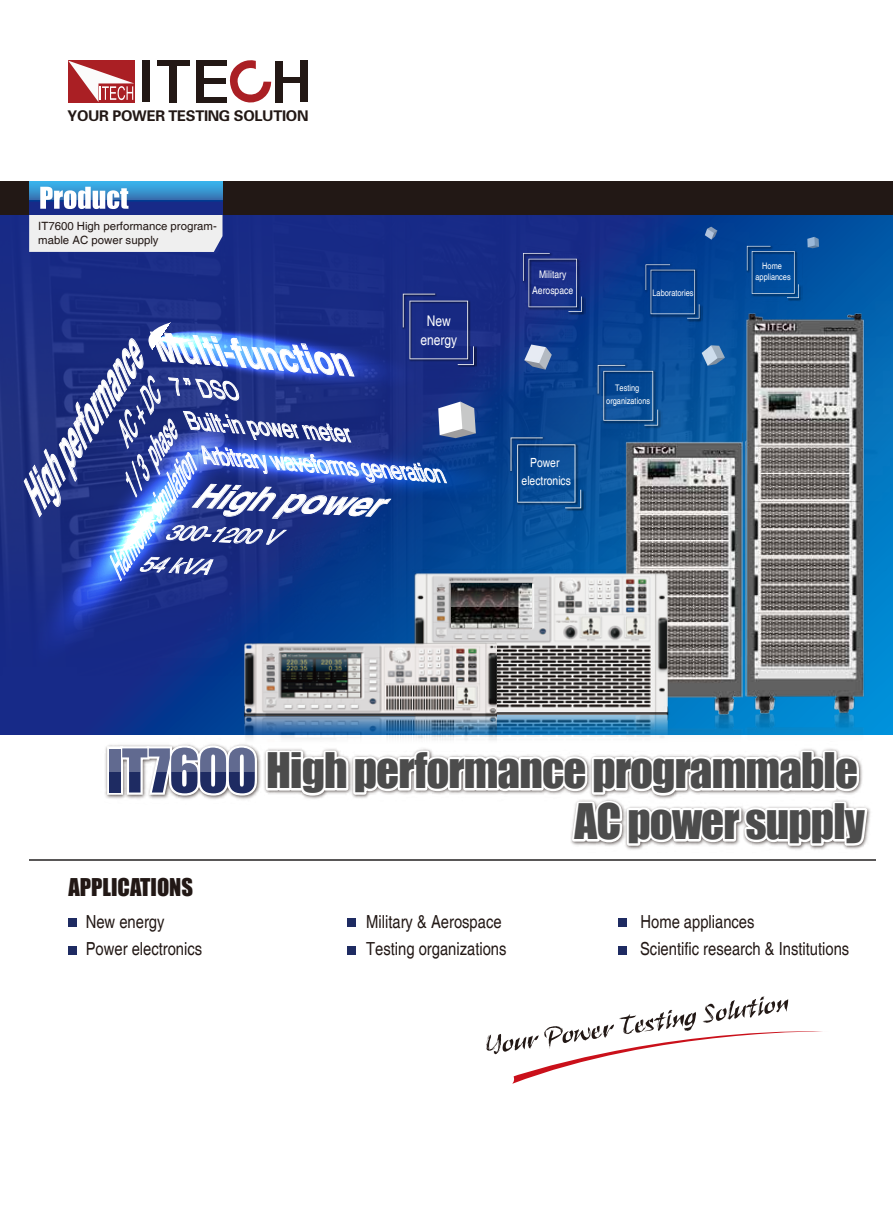
<style>
.page{position:relative;width:893px;height:1212px;background:#fff}
.page>*{position:absolute;margin:0;border:0;box-sizing:border-box;transform-origin:0 0}
.t1{font:italic 700 condensed 45.6px "Helvetica";color:#fff;scale:.57 1}
.t2{font:45px/51px "Impact";letter-spacing:-.02em;color:#393a3a;text-align:right}
.t3{font:italic 700 condensed 38.7px "Helvetica";color:#fff;scale:.93 1}
.t4{font:italic 700 condensed 33.3px "Helvetica";color:#fff;scale:1.26 1}
.t5{font:italic condensed 31.05px "Helvetica";color:#fff;scale:.57 1}
.t6{font:italic condensed 24.15px "Helvetica";color:#fff;scale:.93 1}
.t7{font:22.5px "Impact";color:#221815}
.t8{font:italic condensed 20.85px/33.3px "Helvetica";color:#fff;scale:1.26 1}
.t9{font:condensed 18px/26.5px "Helvetica";color:#221815}
.t10{font:14.7px "FZDHTJW GB1 0";letter-spacing:-.02em;color:#221815}
.t11{font:condensed 14.7px/19px "Helvetica";color:#fff;text-align:center}
.t12{font:condensed 12.6px/18.3px "Helvetica";color:#fff;text-align:center}
.t13{font:11.4px/14.4px "Helvetica";color:#221815}
.t14{font:condensed 10.5px "Helvetica";color:#fff}
.t15{font:condensed 9px/12.9px "Helvetica";color:#fff;text-align:center}
.s1{font-size:55.65px;color:#1e2b62}
.s2{font-size:55.65px;color:#fff}
</style>
<div class="page">
<img style="left:0;top:215px;width:893px;height:519px">
<div style="left:0;top:182px;width:893px;height:33px;background:#221815"></div>
<div style="left:29px;top:182px;width:194px;height:18px;background:#38ace5"></div>
<svg style="left:22px;top:380px;width:236px;height:295px"></svg>
<img style="left:616px;top:434px;width:126px;height:266px">
<img style="left:673px;top:700px;width:69px;height:35px">
<img style="left:408px;top:570px;width:265px;height:168px">
<img style="left:452px;top:606px;width:80px;height:21px">
<img style="left:245px;top:643px;width:252px;height:97px">
<svg style="left:452px;top:583px;width:80px;height:23px"></svg>
<img style="left:745px;top:308px;width:125px;height:391px">
<img style="left:745px;top:699px;width:125px;height:36px">
<img style="left:105px;top:736px;width:161px;height:63px">
<div style="left:107px;top:746px;width:16px;height:49px;border:4px solid #fff"></div>
<svg style="left:118px;top:742px;width:752px;height:119px"></svg>
<div style="left:68px;top:918px;width:9px;height:9px;background:#1e2b62"></div>
<div style="left:347px;top:918px;width:9px;height:9px;background:#1e2b62"></div>
<div style="left:618px;top:918px;width:9px;height:9px;background:#1e2b62"></div>
<div style="left:347px;top:946px;width:9px;height:8px;background:#1e2b62"></div>
<div style="left:618px;top:946px;width:9px;height:8px;background:#1e2b62"></div>
<div style="left:68px;top:946px;width:9px;height:8px;background:#1e2b62"></div>
<hr style="left:30px;top:859px;width:846px;height:1px;background:#595757">
<svg style="left:486px;top:996px;width:337px;height:88px"></svg>
<svg style="left:702px;top:345px;width:23px;height:21px"></svg>
<svg style="left:705px;top:227px;width:12px;height:13px"></svg>
<svg style="left:807px;top:237px;width:12px;height:11px"></svg>
<img style="left:644px;top:263px;width:59px;height:59px">
<svg style="left:646px;top:264px;width:53px;height:54px"></svg>
<img style="left:745px;top:244px;width:58px;height:58px">
<svg style="left:747px;top:246px;width:52px;height:52px"></svg>
<img style="left:582px;top:251px;width:3px;height:65px">
<img style="left:596px;top:363px;width:67px;height:67px">
<svg style="left:598px;top:365px;width:60px;height:60px"></svg>
<img style="left:582px;top:436px;width:3px;height:76px">
<svg style="left:24px;top:187px;width:558px;height:394px"></svg>
<div style="left:196px;top:60px;width:30px;height:6px;background:#231815"></div>
<div style="left:68px;top:60px;width:66px;height:42px;background:#aa1f24"></div>
<svg style="left:68px;top:61px;width:66px;height:41px"></svg>
<div style="left:142px;top:60px;width:8px;height:42px;background:#231815"></div>
<div style="left:157px;top:60px;width:33px;height:6px;background:#231815"></div>
<div style="left:169px;top:65px;width:8px;height:37px;background:#231815"></div>
<div style="left:196px;top:78px;width:29px;height:5px;background:#231815"></div>
<div style="left:196px;top:97px;width:30px;height:5px;background:#231815"></div>
<div style="left:196px;top:60px;width:7px;height:42px;background:#231815"></div>
<svg style="left:226px;top:60px;width:45px;height:43px"></svg>
<div style="left:275px;top:61px;width:7px;height:41px;background:#231815"></div>
<div style="left:283px;top:78px;width:17px;height:5px;background:#231815"></div>
<div style="left:300px;top:61px;width:8px;height:41px;background:#231815"></div>
<p class="t10" style="left:68px;top:108px;width:242px">YOUR POWER TESTING SOLUTION</p>
<p class="t13" style="left:38px;top:219px;width:180px">IT7600 High performance program&shy;mable AC power supply</p>
<p class="t11" style="left:420px;top:311px;width:38px">New energy</p>
<p class="t3" style="left:164px;top:323px;width:212px;rotate:5deg">Multi-function</p>
<p class="t6" style="left:177px;top:372px;width:73px;rotate:5deg">7 ” DSO</p>
<p class="t6" style="left:192px;top:406px;width:179px;rotate:5deg">Built-in power meter</p>
<p class="t6" style="left:206px;top:440px;width:264px;rotate:5deg">Arbitrary waveforms generation</p>
<p class="t4" style="left:192px;top:475px;width:150px;rotate:3deg">High power</p>
<p class="t8" style="left:141px;top:514px;width:109px;text-indent:24px;rotate:3deg">300-1200 V<br>54 kVA</p>
<p class="t1" style="left:3px;top:494px;width:333px;rotate:-56deg">High performance</p>
<p class="t5" style="left:104px;top:432px;width:109px;rotate:-56deg">AC + DC</p>
<p class="t5" style="left:110px;top:484px;width:141px;rotate:-56deg">1 / 3 phase</p>
<p class="t5" style="left:96px;top:565px;width:242px;rotate:-56deg">Harmonic simulation</p>
<p class="t15" style="left:762px;top:259px;width:21px">Home</p>
<p class="t14" style="left:539px;top:268px;width:29px">Military</p>
<p class="t15" style="left:755px;top:270px;width:37px">appliances</p>
<p class="t14" style="left:532px;top:285px;width:43px">Aerospace</p>
<p class="t15" style="left:652px;top:286px;width:43px">Laboratories</p>
<p class="t12" style="left:522px;top:453px;width:51px">Power electronics</p>
<p class="t15" style="left:606px;top:381px;width:45px">Testing organizations</p>
<p class="t2" style="left:107px;top:744px;width:759px"><span class="s1">IT</span><span class="s2">7600</span> High performance programmable<br>AC power supply</p>
<p class="t7" style="left:68px;top:869px;width:126px">APPLICATIONS</p>
<p class="t9" style="left:366px;top:908px;width:137px">Military &amp; Aerospace</p>
<p class="t9" style="left:86px;top:935px;width:118px">Power electronics</p>
<p class="t9" style="left:366px;top:935px;width:142px">Testing organizations</p>
<p class="t9" style="left:86px;top:908px;width:80px">New energy</p>
<p class="t9" style="left:640px;top:908px;width:211px">Home appliances<br>Scientific research &amp; Institutions</p>
</div>
